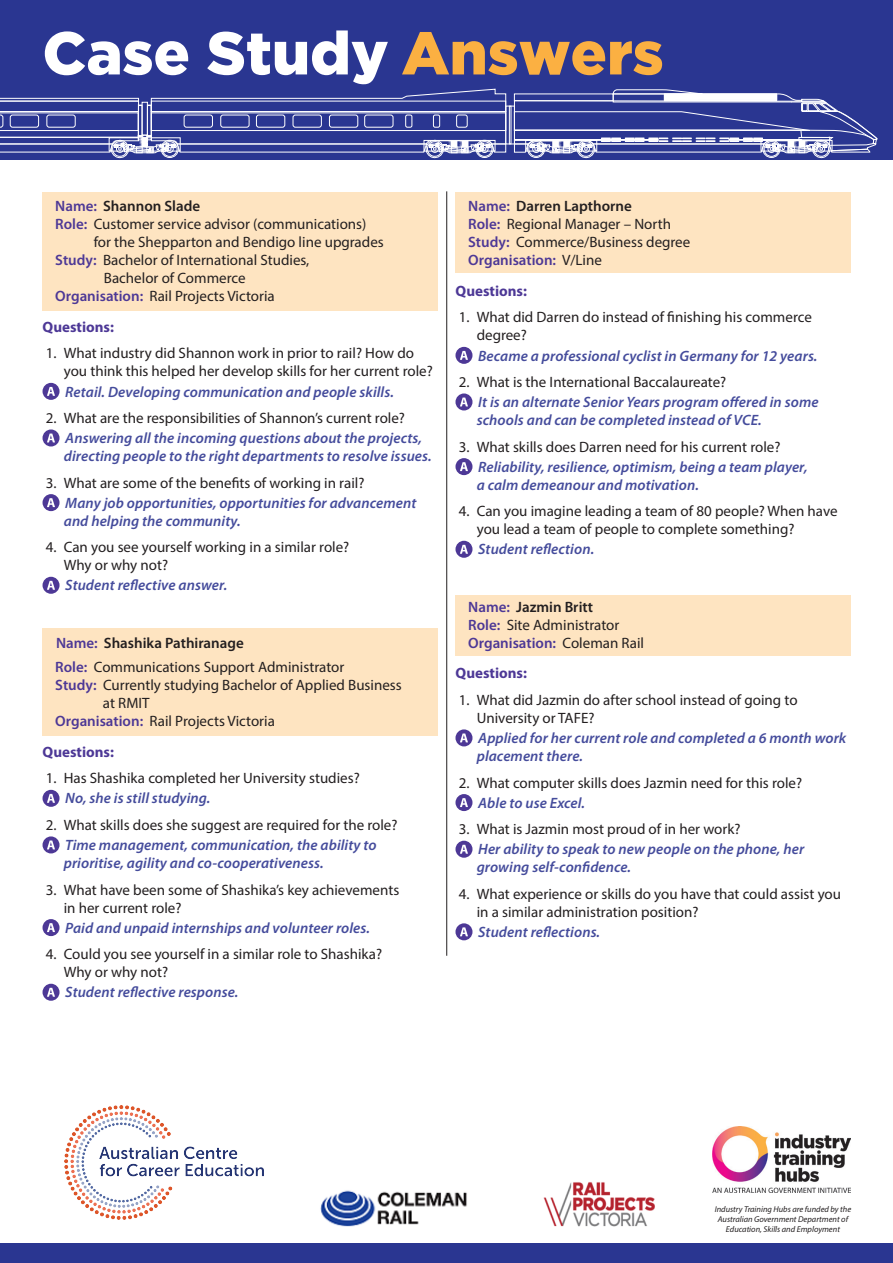
<style>
.page{position:relative;width:893px;height:1263px;background:#fff}
.page>*{position:absolute;margin:0;border:0;box-sizing:border-box;transform-origin:0 0}
.t1{font:900 60.3px "Gotham";color:#fff}
.t2{font:15px/18px "Myriad Pro";color:#231f20}
.t3{font:italic 600 15px/18px "Myriad Pro";letter-spacing:.005em;color:#454c9c}
.t4{font:600 15px "Myriad Pro";color:#231f20}
.t5{font:600 15px "Myriad Pro";color:#4d3896}
.t6{font:700 15px "Myriad Pro";color:#4d3896}
.t7{font:italic 8.4px/9.9px "Myriad Pro";color:#231f20;text-align:center}
.s1{color:#fbb042}
.s2{color:#4d3896}
.s3{font-weight:600;color:#4d3896}
.s4{font-weight:400;color:#231f20}
</style>
<div class="page">
<div style="left:43px;top:628px;width:395px;height:107px;background:#fee4c1"></div>
<div style="left:43px;top:192px;width:395px;height:118px;background:#fee4c1"></div>
<div style="left:455px;top:192px;width:395px;height:81px;background:#fee4c1"></div>
<div style="left:455px;top:595px;width:395px;height:61px;background:#fee4c1"></div>
<div style="left:0;top:0;width:893px;height:159px;background:#2a3691"></div>
<svg style="left:514px;top:89px;width:363px;height:69px"></svg>
<div style="left:664px;top:99px;width:113px;height:2px;border:1px solid #fff"></div>
<div style="left:664px;top:95px;width:113px;height:1px;border:1px solid #fff"></div>
<div style="left:664px;top:96px;width:113px;height:1px;border:1px solid #fff"></div>
<div style="left:664px;top:97px;width:113px;height:2px;border:1px solid #fff"></div>
<div style="left:664px;top:98px;width:113px;height:2px;border:1px solid #fff"></div>
<div style="left:664px;top:94px;width:113px;height:1px;border:1px solid #fff"></div>
<div style="left:505px;top:106px;width:10px;height:38px;border:1px solid #fff"></div>
<div style="left:509px;top:106px;width:2px;height:38px;border:1px solid #fff"></div>
<svg style="left:0;top:89px;width:506px;height:69px"></svg>
<div style="left:10px;top:115px;width:29px;height:12px;border:1px solid #fff;border-radius:2px"></div>
<div style="left:47px;top:115px;width:28px;height:12px;border:1px solid #fff;border-radius:2px"></div>
<div style="left:43px;top:383px;width:17px;height:17px;background:#4d3896;border-radius:50%"></div>
<svg style="left:47px;top:387px;width:8px;height:9px"></svg>
<div style="left:43px;top:429px;width:17px;height:17px;background:#4d3896;border-radius:50%"></div>
<svg style="left:47px;top:434px;width:8px;height:8px"></svg>
<div style="left:43px;top:494px;width:17px;height:17px;background:#4d3896;border-radius:50%"></div>
<svg style="left:47px;top:498px;width:8px;height:9px"></svg>
<div style="left:43px;top:577px;width:17px;height:17px;background:#4d3896;border-radius:50%"></div>
<svg style="left:47px;top:581px;width:8px;height:9px"></svg>
<div style="left:43px;top:790px;width:17px;height:17px;background:#4d3896;border-radius:50%"></div>
<svg style="left:47px;top:794px;width:8px;height:9px"></svg>
<div style="left:43px;top:836px;width:17px;height:17px;background:#4d3896;border-radius:50%"></div>
<svg style="left:47px;top:840px;width:8px;height:9px"></svg>
<div style="left:43px;top:919px;width:17px;height:17px;background:#4d3896;border-radius:50%"></div>
<svg style="left:47px;top:923px;width:8px;height:9px"></svg>
<div style="left:43px;top:984px;width:17px;height:17px;background:#4d3896;border-radius:50%"></div>
<svg style="left:47px;top:988px;width:8px;height:9px"></svg>
<div style="left:455px;top:347px;width:17px;height:17px;background:#4d3896;border-radius:50%"></div>
<svg style="left:460px;top:351px;width:8px;height:9px"></svg>
<div style="left:455px;top:393px;width:17px;height:17px;background:#4d3896;border-radius:50%"></div>
<svg style="left:460px;top:398px;width:8px;height:8px"></svg>
<div style="left:455px;top:458px;width:17px;height:17px;background:#4d3896;border-radius:50%"></div>
<svg style="left:460px;top:462px;width:8px;height:9px"></svg>
<div style="left:455px;top:541px;width:17px;height:17px;background:#4d3896;border-radius:50%"></div>
<svg style="left:460px;top:545px;width:8px;height:9px"></svg>
<div style="left:455px;top:729px;width:17px;height:17px;background:#4d3896;border-radius:50%"></div>
<svg style="left:460px;top:733px;width:8px;height:9px"></svg>
<div style="left:455px;top:794px;width:17px;height:17px;background:#4d3896;border-radius:50%"></div>
<svg style="left:460px;top:798px;width:8px;height:9px"></svg>
<div style="left:455px;top:841px;width:17px;height:17px;background:#4d3896;border-radius:50%"></div>
<svg style="left:460px;top:845px;width:8px;height:9px"></svg>
<div style="left:455px;top:923px;width:17px;height:17px;background:#4d3896;border-radius:50%"></div>
<svg style="left:460px;top:927px;width:8px;height:9px"></svg>
<hr style="left:446px;top:191px;width:1px;height:765px;background:#231f20">
<img style="left:713px;top:1126px;width:138px;height:67px">
<img style="left:320px;top:1190px;width:147px;height:37px">
<img style="left:543px;top:1182px;width:112px;height:45px">
<div style="left:0;top:1244px;width:893px;height:19px;background:#2a3691"></div>
<img style="left:65px;top:1106px;width:199px;height:114px">
<p class="t1" style="left:43px;top:18px;width:623px">Case Study <span class="s1">Answers</span></p>
<p class="t4" style="left:55px;top:197px;width:146px"><span class="s2">Name:</span> Shannon Slade</p>
<p class="t2" style="left:94px;top:215px;width:292px;text-indent:-38px"><span class="s3">Role:</span> Customer service advisor (communications) for the Shepparton and Bendigo line upgrades</p>
<p class="t2" style="left:104px;top:251px;width:207px;text-indent:-49px"><span class="s3">Study:</span> Bachelor of International Studies,<br>Bachelor of Commerce</p>
<p class="t2" style="left:55px;top:287px;width:221px"><span class="s3">Organisation:</span> Rail Projects Victoria</p>
<p class="t6" style="left:43px;top:317px;width:73px">Questions:</p>
<p class="t2" style="left:64px;top:344px;width:371px;text-indent:-18px">1. What industry did Shannon work in prior to rail? How do you think this helped her develop skills for her current role?</p>
<p class="t3" style="left:65px;top:382px;width:330px">Retail. Developing communication and people skills.</p>
<p class="t2" style="left:46px;top:409px;width:361px">2. What are the responsibilities of Shannon’s current role?</p>
<p class="t3" style="left:64px;top:429px;width:369px">Answering all the incoming questions about the projects, directing people to the right departments to resolve issues.</p>
<p class="t2" style="left:46px;top:473px;width:320px">3. What are some of the benefits of working in rail?</p>
<p class="t3" style="left:64px;top:493px;width:354px">Many job opportunities, opportunities for advancement and helping the community.</p>
<p class="t2" style="left:64px;top:538px;width:287px;text-indent:-18px">4. Can you see yourself working in a similar role?<br>Why or why not?</p>
<p class="t3" style="left:65px;top:576px;width:164px">Student reflective answer.</p>
<p class="t4" style="left:56px;top:633px;width:189px"><span class="s2">Name:</span> Shashika Pathiranage</p>
<p class="t2" style="left:55px;top:658px;width:291px"><span class="s3">Role:</span> Communications Support Administrator</p>
<p class="t2" style="left:103px;top:676px;width:300px;text-indent:-48px"><span class="s3">Study:</span> Currently studying Bachelor of Applied Business at RMIT</p>
<p class="t2" style="left:55px;top:712px;width:221px"><span class="s3">Organisation:</span> Rail Projects Victoria</p>
<p class="t6" style="left:43px;top:742px;width:73px">Questions:</p>
<p class="t2" style="left:46px;top:769px;width:316px">1. Has Shashika completed her University studies?</p>
<p class="t3" style="left:65px;top:789px;width:147px">No, she is still studying.</p>
<p class="t2" style="left:46px;top:816px;width:353px">2. What skills does she suggest are required for the role?</p>
<p class="t3" style="left:64px;top:836px;width:314px">Time management, communication, the ability to prioritise, agility and co-cooperativeness.</p>
<p class="t2" style="left:64px;top:880px;width:337px;text-indent:-18px">3. What have been some of Shashika’s key achievements in her current role?</p>
<p class="t3" style="left:65px;top:918px;width:306px">Paid and unpaid internships and volunteer roles.</p>
<p class="t2" style="left:64px;top:945px;width:320px;text-indent:-18px">4. Could you see yourself in a similar role to Shashika?<br>Why or why not?</p>
<p class="t3" style="left:65px;top:983px;width:175px">Student reflective response.</p>
<p class="t4" style="left:468px;top:197px;width:165px"><span class="s2">Name:</span> Darren Lapthorne</p>
<p class="t2" style="left:468px;top:215px;width:204px"><span class="s3">Role:</span> Regional Manager – North</p>
<p class="t2" style="left:468px;top:233px;width:223px"><span class="s3">Study:</span> Commerce/Business degree</p>
<p class="t5" style="left:468px;top:251px;width:135px">Organisation: <span class="s4">V/Line</span></p>
<p class="t6" style="left:455px;top:281px;width:73px">Questions:</p>
<p class="t2" style="left:477px;top:308px;width:337px;text-indent:-18px">1. What did Darren do instead of finishing his commerce degree?</p>
<p class="t3" style="left:478px;top:346px;width:341px">Became a professional cyclist in Germany for 12 years.</p>
<p class="t2" style="left:459px;top:373px;width:269px">2. What is the International Baccalaureate?</p>
<p class="t3" style="left:477px;top:393px;width:343px">It is an alternate Senior Years program offered in some schools and can be completed instead of VCE.</p>
<p class="t2" style="left:459px;top:437px;width:323px">3. What skills does Darren need for his current role?</p>
<p class="t3" style="left:477px;top:457px;width:332px">Reliability, resilience, optimism, being a team player, a calm demeanour and motivation.</p>
<p class="t2" style="left:477px;top:502px;width:362px;text-indent:-18px">4. Can you imagine leading a team of 80 people? When have you lead a team of people to complete something?</p>
<p class="t3" style="left:478px;top:540px;width:118px">Student reflection.</p>
<p class="t4" style="left:468px;top:597px;width:126px"><span class="s2">Name:</span> Jazmin Britt</p>
<p class="t2" style="left:468px;top:615px;width:153px"><span class="s3">Role:</span> Site Administrator</p>
<p class="t5" style="left:468px;top:633px;width:177px">Organisation: <span class="s4">Coleman Rail</span></p>
<p class="t6" style="left:455px;top:664px;width:73px">Questions:</p>
<p class="t2" style="left:477px;top:691px;width:322px;text-indent:-18px">1. What did Jazmin do after school instead of going to<br>University or TAFE?</p>
<p class="t3" style="left:477px;top:729px;width:371px">Applied for her current role and completed a 6 month work placement there.</p>
<p class="t2" style="left:459px;top:773px;width:345px">2. What computer skills does Jazmin need for this role?</p>
<p class="t3" style="left:478px;top:793px;width:108px">Able to use Excel.</p>
<p class="t2" style="left:459px;top:820px;width:283px">3. What is Jazmin most proud of in her work?</p>
<p class="t3" style="left:477px;top:840px;width:329px">Her ability to speak to new people on the phone, her growing self-confidence.</p>
<p class="t2" style="left:477px;top:885px;width:366px;text-indent:-18px">4. What experience or skills do you have that could assist you in a similar administration position?</p>
<p class="t3" style="left:478px;top:922px;width:123px">Student reflections.</p>
<p class="t7" style="left:715px;top:1204px;width:138px">Industry Training Hubs are funded by the<br>Australian Government Department of<br>Education, Skills and Employment</p>
</div>
